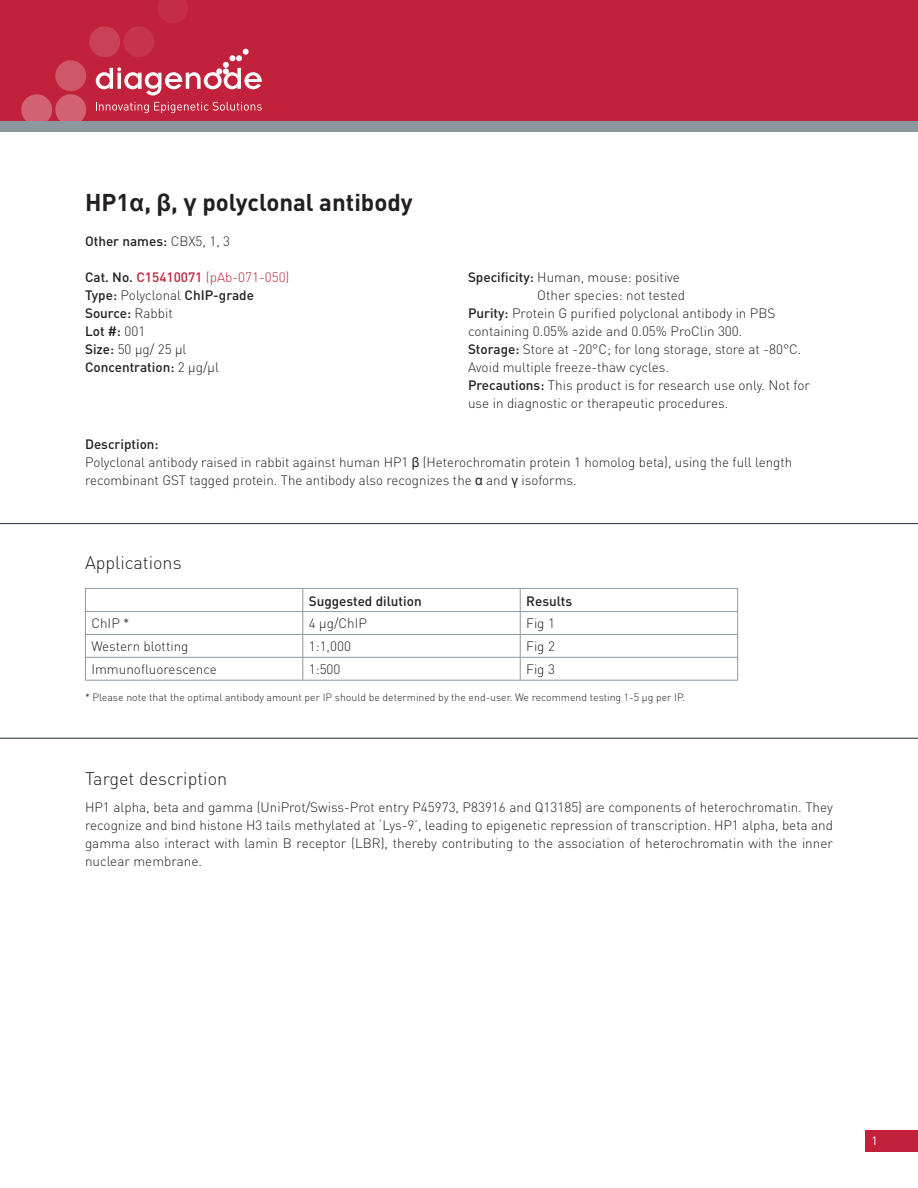
<style>
.page{position:relative;width:918px;height:1188px;background:#fff}
.page>*{position:absolute;margin:0;border:0;box-sizing:border-box;transform-origin:0 0}
.TITLE_1{font:700 24px "DIN";color:#231f20}
.TITLE_2{font:300 18px "DIN";color:#231f20}
.BODY_left{font:300 13.5px/18px "DIN";color:#231f20}
.BODY_justifié{font:300 13.5px/18px "DIN";color:#231f20;text-align:justify}
.BODY_left-2{font:500 13.5px "DIN";color:#231f20}
.TAB{font:300 13.5px "DIN";color:#231f20}
.BODY_left-3{font:300 13.5px "DIN";color:#c1213a}
.TAB-2{font:500 13.5px "DIN";color:#231f20}
.t1{font:12px "DIN";color:#fff}
.t2{font:300 10.5px "DIN";color:#231f20}
.s1{font-family:"Arial"}
.s2{font-weight:300}
.s3{font-weight:500;color:#231f20}
.s4{font-weight:500}
.s5{font-family:"Arial";font-weight:400}
</style>
<div class="page">
<div style="left:865px;top:1131px;width:53px;height:21px;background:#c1213a"></div>
<div style="left:0;top:0;width:918px;height:121px;background:#c1213a"></div>
<div style="left:55px;top:94px;width:31px;height:31px;background:#d36374;border-radius:50%"></div>
<div style="left:21px;top:94px;width:31px;height:31px;background:#d36374;border-radius:50%"></div>
<div style="left:55px;top:60px;width:31px;height:31px;background:#cf5568;border-radius:50%"></div>
<div style="left:89px;top:26px;width:31px;height:31px;background:#c94156;border-radius:50%"></div>
<div style="left:123px;top:26px;width:31px;height:31px;background:#c6344a;border-radius:50%"></div>
<svg style="left:158px;top:0;width:30px;height:23px"></svg>
<div style="left:0;top:121px;width:918px;height:11px;background:#8b98a0"></div>
<svg style="left:96px;top:49px;width:166px;height:46px"></svg>
<svg style="left:96px;top:102px;width:166px;height:11px"></svg>
<hr style="left:85px;top:588px;width:218px;height:1px;background:#8b98a0">
<hr style="left:303px;top:588px;width:217px;height:1px;background:#8b98a0">
<hr style="left:520px;top:588px;width:218px;height:1px;background:#8b98a0">
<hr style="left:85px;top:611px;width:218px;height:1px;background:#8b98a0">
<hr style="left:303px;top:611px;width:217px;height:1px;background:#8b98a0">
<hr style="left:520px;top:611px;width:218px;height:1px;background:#8b98a0">
<hr style="left:85px;top:634px;width:218px;height:1px;background:#8b98a0">
<hr style="left:303px;top:634px;width:217px;height:1px;background:#8b98a0">
<hr style="left:520px;top:634px;width:218px;height:1px;background:#8b98a0">
<hr style="left:85px;top:657px;width:218px;height:1px;background:#8b98a0">
<svg style="left:85px;top:589px;width:1px;height:91px"></svg>
<hr style="left:303px;top:657px;width:217px;height:1px;background:#8b98a0">
<svg style="left:302px;top:589px;width:1px;height:91px"></svg>
<hr style="left:520px;top:657px;width:218px;height:1px;background:#8b98a0">
<svg style="left:520px;top:589px;width:1px;height:91px"></svg>
<svg style="left:737px;top:589px;width:1px;height:91px"></svg>
<hr style="left:85px;top:680px;width:218px;height:1px;background:#8b98a0">
<hr style="left:303px;top:680px;width:217px;height:1px;background:#8b98a0">
<hr style="left:520px;top:680px;width:218px;height:1px;background:#8b98a0">
<hr style="left:0;top:523px;width:918px;height:1px;background:#38454d">
<hr style="left:0;top:738px;width:918px;height:1px;background:#38454d">
<p class="TITLE_1" style="left:85px;top:187px;width:329px">HP1<span class="s1">α</span>, <span class="s1">β</span>, <span class="s1">γ</span> polyclonal antibody</p>
<p class="BODY_left-2" style="left:85px;top:233px;width:147px">Other names: <span class="s2">CBX5, 1, 3</span></p>
<p class="BODY_left-3" style="left:85px;top:269px;width:206px"><span class="s3">Cat. No.</span> <span class="s4">C15410071</span> (pAb-071-050)</p>
<p class="BODY_left-2" style="left:85px;top:287px;width:171px">Type: <span class="s2">Polyclonal</span> ChIP-grade</p>
<p class="BODY_left-2" style="left:85px;top:305px;width:89px">Source: <span class="s2">Rabbit</span></p>
<p class="BODY_left-2" style="left:85px;top:323px;width:62px">Lot #: <span class="s2">001</span></p>
<p class="BODY_left" style="left:85px;top:340px;width:103px"><span class="s4">Size:</span> 50 µg/ 25 µl</p>
<p class="BODY_left-2" style="left:85px;top:359px;width:135px">Concentration: <span class="s2">2 μ g/μ l</span></p>
<p class="BODY_left" style="left:537px;top:268px;width:149px;text-indent:-69px"><span class="s4">Specificity:</span> Human, mouse: positive<br>Other species: not tested</p>
<p class="BODY_left" style="left:468px;top:304px;width:309px"><span class="s4">Purity:</span> Protein G purified polyclonal antibody in PBS containing 0.05% azide and 0.05% ProClin 300.</p>
<p class="BODY_left" style="left:468px;top:340px;width:335px"><span class="s4">Storage:</span> Store at -20°C; for long storage, store at -80°C.<br>Avoid multiple freeze-thaw cycles.</p>
<p class="BODY_left" style="left:468px;top:376px;width:344px"><span class="s4">Precautions:</span> This product is for research use only. Not for use in diagnostic or therapeutic procedures.</p>
<p class="BODY_left" style="left:85px;top:435px;width:709px"><span class="s4">Description:<br></span>Polyclonal antibody raised in rabbit against human HP1 <span class="s5">β</span> (Heterochromatin protein 1 homolog beta), using the full length recombinant GST tagged protein. The antibody also recognizes the <span class="s5">α</span> and <span class="s5">γ</span> isoforms.</p>
<p class="TITLE_2" style="left:85px;top:552px;width:98px">Applications</p>
<p class="TAB-2" style="left:309px;top:592px;width:114px">Suggested dilution</p>
<p class="TAB-2" style="left:526px;top:592px;width:48px">Results</p>
<p class="TAB" style="left:91px;top:615px;width:40px">ChIP *</p>
<p class="TAB" style="left:309px;top:615px;width:60px">4 µg/ChIP</p>
<p class="TAB" style="left:526px;top:615px;width:30px">Fig 1</p>
<p class="TAB" style="left:91px;top:638px;width:99px">Western blotting</p>
<p class="TAB" style="left:309px;top:638px;width:44px">1:1,000</p>
<p class="TAB" style="left:526px;top:638px;width:30px">Fig 2</p>
<p class="TAB" style="left:91px;top:661px;width:127px">Immunofluorescence</p>
<p class="TAB" style="left:309px;top:661px;width:33px">1:500</p>
<p class="TAB" style="left:526px;top:661px;width:30px">Fig 3</p>
<p class="t2" style="left:85px;top:690px;width:602px">* Please note that the optimal antibody amount per IP should be determined by the end-user. We recommend testing 1-5 µg per IP.</p>
<p class="TITLE_2" style="left:85px;top:768px;width:144px">Target description</p>
<p class="BODY_justifié" style="left:85px;top:798px;width:749px">HP1 alpha, beta and gamma (UniProt/Swiss-Prot entry P45973, P83916 and Q13185) are components of heterochromatin. They recognize and bind histone H3 tails methylated at ‘Lys-9’, leading to epigenetic repression of transcription. HP1 alpha, beta and gamma also interact with lamin B receptor (LBR), thereby contributing to the association of heterochromatin with the inner nuclear membrane.</p>
<p class="t1" style="left:871px;top:1133px;width:8px">1</p>
</div>
